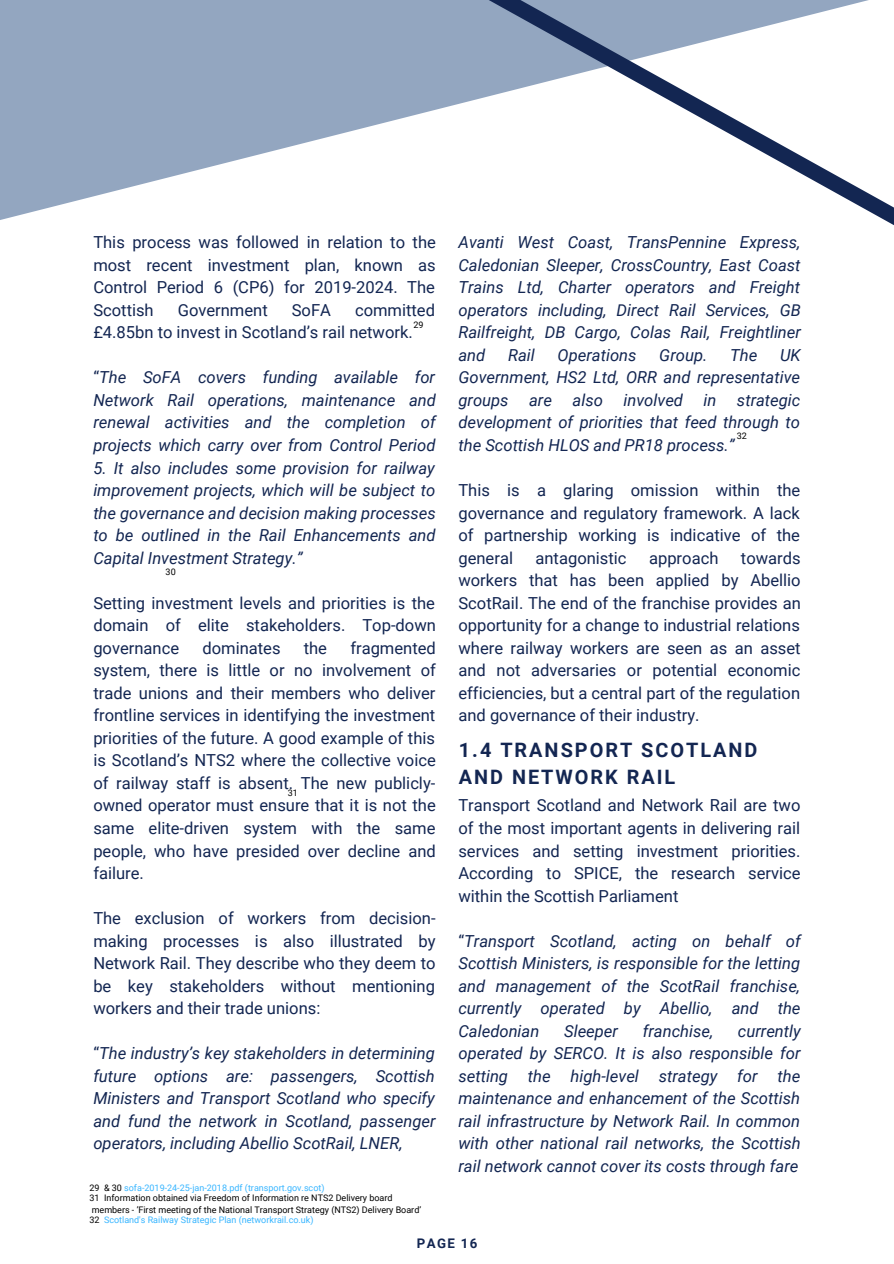
<style>
.page{position:relative;width:894px;height:1264px;background:#fff}
.page>*{position:absolute;margin:0;border:0;box-sizing:border-box;transform-origin:0 0}
.t1{font:700 19.8px/27px "Roboto";letter-spacing:.1em;color:#132652}
.t2{font:16.5px/22.5px "Roboto";color:#132652;text-align:justify}
.t3{font:italic 16.5px/22.5px "Roboto";color:#132652;text-align:justify}
.t4{font:700 13.2px "Roboto";letter-spacing:.1em;color:#132652}
.t5{font:9px/12px "Roboto";color:#000}
.t6{font:9px "Roboto";color:#38b6ff}
.s1{font-style:normal}
.s2{color:#000}
</style>
<div class="page">
<svg style="left:0;top:0;width:459px;height:220px;fill:#93a6c0"></svg>
<svg style="left:459px;top:0;width:434px;height:225px"></svg>
<p class="t2" style="left:93px;top:231px;width:344px">This process was followed in relation to the most recent investment plan, known as Control Period 6 (CP6) for 2019-2024. The Scottish</p>
<p class="t2" style="left:93px;top:299px;width:343px;text-indent:261px">committed £4.85bn to invest in Scotland’s rail network.</p>
<p class="t3" style="left:93px;top:366px;width:344px"><span class="s1">“</span>The SoFA covers funding available for Network Rail operations, maintenance and renewal activities and the completion of projects which carry over from Control Period</p>
<p class="t3" style="left:93px;top:456px;width:344px">5. It also includes some provision for railway improvement projects, which will be subject to the governance and decision making processes to be outlined in the Rail Enhancements and Capital Investment Strategy.”</p>
<p class="t2" style="left:93px;top:592px;width:344px">Setting investment levels and priorities is the domain of elite stakeholders. Top-down governance</p>
<p class="t2" style="left:178px;top:299px;width:91px">Government</p>
<p class="t2" style="left:292px;top:299px;width:41px">SoFA</p>
<p class="t5" style="left:413px;top:319px;width:12px">29</p>
<p class="t5" style="left:166px;top:566px;width:12px">30</p>
<p class="t2" style="left:93px;top:637px;width:344px;text-indent:257px">fragmented system, there is little or no involvement of trade unions and their members who deliver frontline services in identifying the investment priorities of the future. A good example of this is Scotland’s NTS2 where the collective voice of railway staff is absent. The new publicly&shy;owned operator must ensure that it is not the same elite-driven system with the same people, who have presided over decline and failure.</p>
<p class="t2" style="left:93px;top:907px;width:344px">The exclusion of workers from decision&shy;making processes is also illustrated by Network Rail. They describe who they deem to be key stakeholders without mentioning workers and their trade unions:</p>
<p class="t3" style="left:93px;top:1042px;width:343px"><span class="s1">“</span>The industry’s key stakeholders in determining future options are: passengers, Scottish Ministers and Transport Scotland who specify and fund the network in Scotland, passenger operators, including Abellio ScotRail, LNER,</p>
<p class="t2" style="left:202px;top:637px;width:80px">dominates</p>
<p class="t2" style="left:304px;top:637px;width:25px">the</p>
<p class="t5" style="left:287px;top:787px;width:12px">31</p>
<p class="t6" style="left:89px;top:1182px;width:236px"><span class="s2">29 &amp; 30</span> sofa-2019-24-25-jan-2018.pdf (transport.gov.scot)</p>
<p class="t5" style="left:89px;top:1191px;width:333px">31 Information obtained via Freedom of Information re NTS2 Delivery board members - ’First meeting of the National Transport Strategy (NTS2) Delivery Board’</p>
<p class="t6" style="left:89px;top:1214px;width:225px"><span class="s2">32</span> Scotland's Railway Strategic Plan (networkrail.co.uk)</p>
<p class="t3" style="left:458px;top:231px;width:344px">Avanti West Coast, TransPennine Express, Caledonian Sleeper, CrossCountry, East Coast Trains Ltd, Charter operators and Freight operators including, Direct Rail Services, GB Railfreight, DB Cargo, Colas Rail, Freightliner and</p>
<p class="t3" style="left:508px;top:344px;width:28px">Rail</p>
<p class="t3" style="left:557px;top:344px;width:80px">Operations</p>
<p class="t3" style="left:659px;top:344px;width:50px">Group.</p>
<p class="t3" style="left:730px;top:344px;width:29px">The</p>
<p class="t3" style="left:458px;top:344px;width:343px;text-indent:321px">UK Government, HS2 Ltd, ORR and representative groups are also involved in strategic development of priorities that feed through to the Scottish HLOS and PR18 process.”</p>
<p class="t2" style="left:458px;top:479px;width:343px">This is a glaring omission within the governance and regulatory framework. A lack of partnership working is indicative of the general</p>
<p class="t5" style="left:736px;top:430px;width:12px">32</p>
<p class="t2" style="left:458px;top:546px;width:344px;text-indent:282px">towards workers that has been applied by Abellio ScotRail. The end of the franchise provides an opportunity for a change to industrial relations where railway workers are seen as an asset and not adversaries or potential economic efficiencies, but a central part of the regulation and governance of their industry.</p>
<p class="t2" style="left:535px;top:546px;width:92px">antagonistic</p>
<p class="t2" style="left:649px;top:546px;width:71px">approach</p>
<p class="t1" style="left:459px;top:736px;width:300px">1.4 TRANSPORT SCOTLAND<br>AND NETWORK RAIL</p>
<p class="t2" style="left:458px;top:794px;width:343px">Transport Scotland and Network Rail are two of the most important agents in delivering rail services and setting investment priorities.<br>According to SPICE, the research service within the Scottish Parliament</p>
<p class="t3" style="left:458px;top:929px;width:344px"><span class="s1">“</span>Transport Scotland, acting on behalf of Scottish Ministers, is responsible for the letting and management of the ScotRail franchise, currently operated by Abellio, and the Caledonian</p>
<p class="t3" style="left:564px;top:1019px;width:55px">Sleeper</p>
<p class="t3" style="left:642px;top:1019px;width:72px">franchise,</p>
<p class="t3" style="left:458px;top:1019px;width:344px;text-indent:279px">currently operated by SERCO. It is also responsible for setting the high-level strategy for the maintenance and enhancement of the Scottish rail infrastructure by Network Rail. In common with other national rail networks, the Scottish rail network cannot cover its costs through fare</p>
<p class="t4" style="left:417px;top:1235px;width:62px">PAGE 16</p>
</div>
